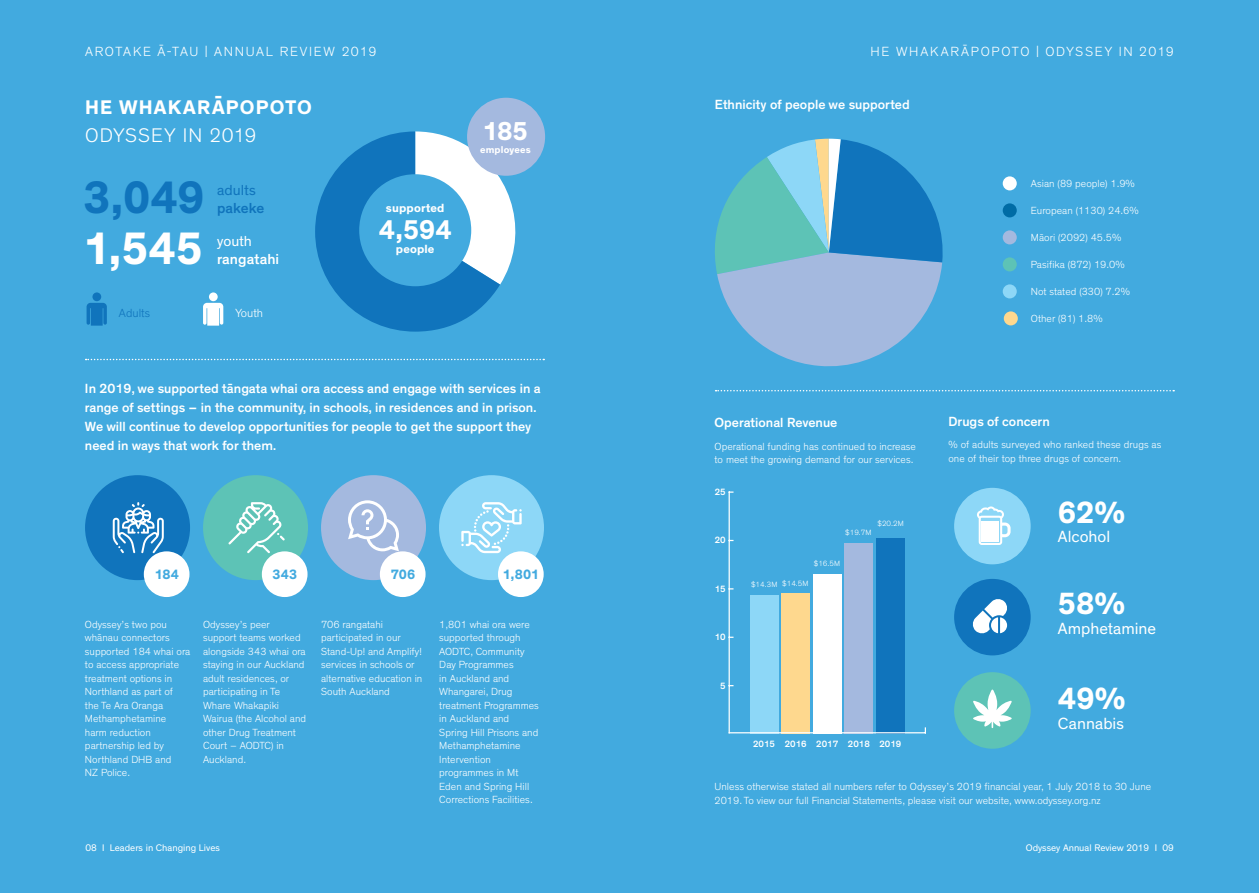
<style>
.page{position:relative;width:1259px;height:893px;background:#42aadf}
.page>*{position:absolute;margin:0;border:0;box-sizing:border-box;transform-origin:0 0}
.t1{font:700 46.2px "Theinhardt";color:#1074bc}
.t2{font:700 46.2px "Theinhardt";color:#fff}
.t3{font:700 31.2px "Theinhardt";color:#fff}
.t4{font:700 27.6px "Theinhardt";color:#fff}
.t5{font:700 26.4px "Theinhardt";color:#fff}
.t6{font:700 20.1px "Theinhardt";letter-spacing:.06em;color:#fff}
.t7{font:300 20.1px "Theinhardt";letter-spacing:.045em;color:#fff}
.t8{font:16.5px "Theinhardt";color:#fff}
.t9{font:500 14.85px "Theinhardt";letter-spacing:.01em;color:#fff}
.t10{font:14.85px "Theinhardt";color:#1074bc}
.t11{font:500 14.85px "Theinhardt";letter-spacing:.005em;color:#1074bc}
.t12{font:14.85px "Theinhardt";letter-spacing:.005em;color:#fff}
.t13{font:700 13.8px "Theinhardt";letter-spacing:.01em;color:#42aadf}
.t14{font:500 13.5px/19.4px "Theinhardt";color:#fff}
.t15{font:300 13.5px "Theinhardt";letter-spacing:.125em;color:#fff}
.t16{font:700 12.15px "Theinhardt";letter-spacing:.01em;color:#fff}
.t17{font:300 12px "Theinhardt";color:#1074bc}
.t18{font:300 12px "Theinhardt";color:#fff}
.t19{font:300 10.5px/13.5px "Theinhardt";color:#fff}
.t20{font:700 10.05px "Theinhardt";letter-spacing:.015em;color:#fff}
.t21{font:9.75px "Theinhardt";color:#fff}
.t22{font:500 9.3px "Theinhardt";color:#fff}
.t23{font:300 7.8px "Theinhardt";color:#fff}
</style>
<div class="page">
<svg style="left:715px;top:139px;width:228px;height:228px"></svg>
<div style="left:85px;top:475px;width:105px;height:105px;background:#1074bc;border-radius:50%"></div>
<div style="left:203px;top:475px;width:105px;height:105px;background:#5dc3b6;border-radius:50%"></div>
<div style="left:321px;top:475px;width:105px;height:105px;background:#a4b9df;border-radius:50%"></div>
<div style="left:439px;top:475px;width:105px;height:105px;background:#8dd7f7;border-radius:50%"></div>
<div style="left:144px;top:551px;width:45px;height:46px;background:#fff;border-radius:50%"></div>
<div style="left:262px;top:551px;width:45px;height:46px;background:#fff;border-radius:50%"></div>
<div style="left:498px;top:551px;width:46px;height:46px;background:#fff;border-radius:50%"></div>
<svg style="left:113px;top:502px;width:51px;height:51px"></svg>
<svg style="left:228px;top:502px;width:57px;height:51px"></svg>
<svg style="left:348px;top:500px;width:51px;height:51px"></svg>
<div style="left:380px;top:551px;width:45px;height:46px;background:#fff;border-radius:50%"></div>
<svg style="left:461px;top:502px;width:61px;height:51px"></svg>
<svg style="left:315px;top:131px;width:210px;height:201px"></svg>
<div style="left:359px;top:174px;width:112px;height:112px;background:#42aadf;border-radius:50%"></div>
<svg style="left:87px;top:292px;width:20px;height:34px"></svg>
<svg style="left:203px;top:292px;width:20px;height:34px"></svg>
<div style="left:467px;top:98px;width:78px;height:78px;background:#a4b9df;border-radius:50%"></div>
<svg style="left:86px;top:359px;width:458px;height:1px"></svg>
<svg style="left:715px;top:390px;width:459px;height:1px"></svg>
<div style="left:1002px;top:176px;width:14px;height:14px;background:#fff;border-radius:50%"></div>
<div style="left:1002px;top:203px;width:14px;height:14px;background:#006ca5;border-radius:50%"></div>
<div style="left:1002px;top:230px;width:14px;height:14px;background:#a4b9df;border-radius:50%"></div>
<div style="left:1002px;top:257px;width:14px;height:14px;background:#5dc3b6;border-radius:50%"></div>
<div style="left:1002px;top:284px;width:14px;height:14px;background:#8dd7f7;border-radius:50%"></div>
<div style="left:1003px;top:311px;width:14px;height:14px;background:#fed88e;border-radius:50%"></div>
<div style="left:954px;top:672px;width:76px;height:77px;background:#5dc3b6;border-radius:50%"></div>
<svg style="left:973px;top:689px;width:38px;height:39px"></svg>
<div style="left:954px;top:579px;width:76px;height:76px;background:#1074bc;border-radius:50%"></div>
<svg style="left:973px;top:599px;width:35px;height:35px"></svg>
<div style="left:954px;top:488px;width:76px;height:76px;background:#8dd7f7;border-radius:50%"></div>
<svg style="left:977px;top:506px;width:33px;height:39px"></svg>
<div style="left:981px;top:521px;width:18px;height:21px;background:#fff"></div>
<hr style="left:728px;top:491px;width:2px;height:242px;background:#fff">
<div style="left:876px;top:538px;width:28px;height:195px;background:#1074bc"></div>
<div style="left:844px;top:543px;width:29px;height:190px;background:#a4b9df"></div>
<div style="left:813px;top:574px;width:28px;height:159px;background:#fff"></div>
<div style="left:781px;top:593px;width:29px;height:140px;background:#fed88e"></div>
<div style="left:750px;top:595px;width:28px;height:138px;background:#8dd7f7"></div>
<hr style="left:728px;top:732px;width:198px;height:1px;background:#fff">
<p class="t15" style="left:85px;top:44px;width:293px">AROTAKE Ā-TAU | ANNUAL REVIEW 2019</p>
<h3 class="t6" style="left:85px;top:95px;width:228px">HE WHAKARĀPOPOTO</h3>
<h3 class="t7" style="left:85px;top:124px;width:173px">ODYSSEY IN 2019</h3>
<h1 class="t1" style="left:83px;top:169px;width:123px">3,049</h1>
<h1 class="t2" style="left:83px;top:219px;width:121px">1,545</h1>
<h3 class="t10" style="left:217px;top:182px;width:40px">adults</h3>
<h3 class="t11" style="left:217px;top:199px;width:49px">pakeke</h3>
<h3 class="t12" style="left:217px;top:232px;width:36px">youth</h3>
<h3 class="t9" style="left:217px;top:250px;width:64px">rangatahi</h3>
<p class="t17" style="left:119px;top:306px;width:33px">Adults</p>
<p class="t18" style="left:235px;top:306px;width:29px">Youth</p>
<p class="t16" style="left:386px;top:201px;width:60px">supported</p>
<h3 class="t4" style="left:379px;top:212px;width:74px">4,594</h3>
<p class="t16" style="left:396px;top:242px;width:40px">people</p>
<h3 class="t5" style="left:483px;top:115px;width:47px">185</h3>
<p class="t20" style="left:480px;top:143px;width:52px">employees</p>
<p class="t14" style="left:85px;top:378px;width:457px">In 2019, we supported tāngata whai ora access and engage with services in a range of settings – in the community, in schools, in residences and in prison.<br>We will continue to develop opportunities for people to get the support they need in ways that work for them.</p>
<h3 class="t13" style="left:155px;top:566px;width:26px">184</h3>
<h3 class="t13" style="left:272px;top:566px;width:26px">343</h3>
<h3 class="t13" style="left:503px;top:566px;width:38px">1,801</h3>
<p class="t19" style="left:85px;top:617px;width:107px">Odyssey’s two pou whānau connectors supported 184 whai ora to access appropriate treatment options in<br>Northland as part of<br>the Te Ara Oranga<br>Methamphetamine harm reduction partnership led by<br>Northland DHB and<br>NZ Police.</p>
<p class="t19" style="left:321px;top:617px;width:103px">706 rangatahi participated in our<br>Stand-Up! and Amplify! services in schools or alternative education in<br>South Auckland</p>
<p class="t19" style="left:439px;top:617px;width:101px">1,801 whai ora were supported through<br>AODTC, Community<br>Day Programmes<br>in Auckland and<br>Whangarei, Drug treatment Programmes in Auckland and<br>Spring Hill Prisons and<br>Methamphetamine<br>Intervention programmes in Mt<br>Eden and Spring Hill<br>Corrections Facilities.</p>
<h3 class="t13" style="left:391px;top:566px;width:26px">706</h3>
<p class="t19" style="left:203px;top:617px;width:105px">Odyssey’s peer<br>support teams worked alongside 343 whai ora staying in our Auckland adult residences, or participating in Te<br>Whare Whakapiki<br>Wairua (the Alcohol and other Drug Treatment<br>Court – AODTC) in<br>Auckland.</p>
<p class="t15" style="left:870px;top:44px;width:305px">HE WHAKARĀPOPOTO | ODYSSEY IN 2019</p>
<p class="t14" style="left:715px;top:95px;width:196px">Ethnicity of people we supported</p>
<p class="t19" style="left:1031px;top:177px;width:106px">Asian (89 people) 1.9%</p>
<p class="t19" style="left:1031px;top:204px;width:110px">European (1130) 24.6%</p>
<p class="t19" style="left:1031px;top:231px;width:92px">Māori (2092) 45.5%</p>
<p class="t19" style="left:1031px;top:258px;width:95px">Pasifika (872) 19.0%</p>
<p class="t19" style="left:1031px;top:285px;width:101px">Not stated (330) 7.2%</p>
<p class="t19" style="left:1031px;top:312px;width:73px">Other (81) 1.8%</p>
<p class="t14" style="left:714px;top:413px;width:124px">Operational Revenue</p>
<p class="t19" style="left:714px;top:440px;width:203px">Operational funding has continued to increase to meet the growing demand for our services.</p>
<p class="t22" style="left:715px;top:487px;width:12px">25</p>
<p class="t22" style="left:715px;top:534px;width:12px">20</p>
<p class="t22" style="left:715px;top:583px;width:12px">15</p>
<p class="t22" style="left:715px;top:631px;width:12px">10</p>
<p class="t22" style="left:720px;top:680px;width:7px">5</p>
<p class="t23" style="left:877px;top:519px;width:28px">$20.2M</p>
<p class="t23" style="left:845px;top:528px;width:28px">$19.7M</p>
<p class="t23" style="left:814px;top:559px;width:28px">$16.5M</p>
<p class="t23" style="left:751px;top:579px;width:59px">$14.3M $14.5M</p>
<p class="t22" style="left:753px;top:739px;width:150px">2015 2016 2017 2018 2019</p>
<p class="t14" style="left:948px;top:412px;width:103px">Drugs of concern</p>
<p class="t19" style="left:948px;top:438px;width:214px">% of adults surveyed who ranked these drugs as one of their top three drugs of concern.</p>
<h2 class="t3" style="left:1058px;top:493px;width:69px">62%</h2>
<h3 class="t8" style="left:1058px;top:527px;width:54px">Alcohol</h3>
<h2 class="t3" style="left:1058px;top:584px;width:69px">58%</h2>
<h3 class="t8" style="left:1058px;top:619px;width:100px">Amphetamine</h3>
<h2 class="t3" style="left:1058px;top:679px;width:70px">49%</h2>
<h3 class="t8" style="left:1058px;top:714px;width:68px">Cannabis</h3>
<p class="t19" style="left:714px;top:780px;width:438px">Unless otherwise stated all numbers refer to Odyssey’s 2019 financial year, 1 July 2018 to 30 June<br>2019. To view our full Financial Statements, please visit our website, www.odyssey.org.nz</p>
<p class="t21" style="left:85px;top:842px;width:136px">08 I Leaders in Changing Lives</p>
<p class="t21" style="left:1025px;top:842px;width:150px">Odyssey Annual Review 2019 I 09</p>
</div>
